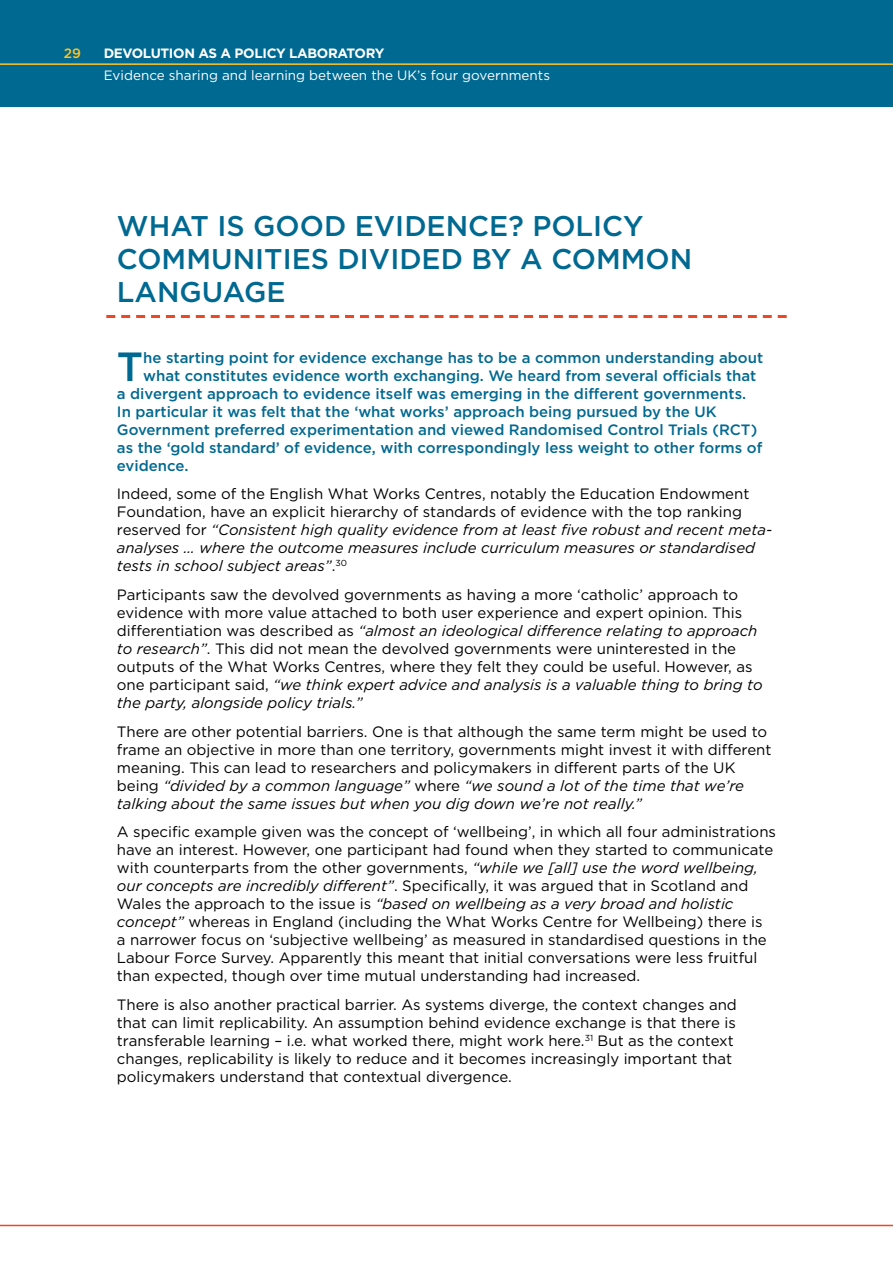
<style>
.page{position:relative;width:893px;height:1263px;background:#fff}
.page>*{position:absolute;margin:0;border:0;box-sizing:border-box;transform-origin:0 0}
.t1{font:500 40.65px "Gotham HTF";color:#006991}
.t2{font:500 28.5px/33px "Gotham HTF";color:#006991}
.t3{font:15px/18px "Gotham HTF";color:#000}
.t4{font:500 15px "Gotham HTF";color:#006991}
.t5{font:italic 15px/18px "Gotham HTF";color:#000}
.t6{font:13.5px "Gotham HTF";color:#fff}
.t7{font:700 13.5px "Gotham HTF";letter-spacing:-.025em;color:#fff}
.t8{font:500 13.5px "Gotham HTF";color:#ffc425}
.s1{font-style:normal}
.s2{font-style:italic}
</style>
<div class="page">
<div style="left:0;top:0;width:893px;height:106px;background:#006991"></div>
<hr style="left:0;top:1225px;width:893px;height:1px;background:#ef4623">
<hr style="left:0;top:63px;width:893px;height:2px;background:#ffc425">
<svg style="left:106px;top:315px;width:681px;height:3px"></svg>
<p class="t8" style="left:64px;top:46px;width:19px">29</p>
<p class="t7" style="left:104px;top:45px;width:282px">DEVOLUTION AS A POLICY LABORATORY</p>
<p class="t6" style="left:104px;top:68px;width:448px">Evidence sharing and learning between the UK’s four governments</p>
<h2 class="t2" style="left:117px;top:209px;width:577px">WHAT IS GOOD EVIDENCE? POLICY<br>COMMUNITIES DIVIDED BY A COMMON<br>LANGUAGE</h2>
<h1 class="t1" style="left:117px;top:343px;width:28px">T</h1>
<p class="t4" style="left:143px;top:349px;width:621px">he starting point for evidence exchange has to be a common understanding about</p>
<p class="t4" style="left:143px;top:367px;width:615px">what constitutes evidence worth exchanging. We heard from several officials that</p>
<p class="t4" style="left:117px;top:385px;width:631px">a divergent approach to evidence itself was emerging in the different governments.</p>
<p class="t4" style="left:117px;top:403px;width:601px">In particular it was felt that the ‘what works’ approach being pursued by the UK</p>
<p class="t4" style="left:117px;top:421px;width:642px">Government preferred experimentation and viewed Randomised Control Trials (RCT)</p>
<p class="t4" style="left:117px;top:439px;width:647px">as the ‘gold standard’ of evidence, with correspondingly less weight to other forms of</p>
<p class="t4" style="left:117px;top:457px;width:73px">evidence.</p>
<p class="t5" style="left:117px;top:485px;width:657px"><span class="s1">Indeed, some of the English What Works Centres, notably the Education Endowment Foundation, have an explicit hierarchy of standards of evidence with the top ranking reserved for</span> “Consistent high quality evidence from at least five robust and recent meta&shy;analyses … where the outcome measures include curriculum measures or standardised tests in school subject areas”<span class="s1">.</span><sup>30</sup></p>
<p class="t3" style="left:117px;top:585px;width:647px">Participants saw the devolved governments as having a more ‘catholic’ approach to evidence with more value attached to both user experience and expert opinion. This differentiation was described as <span class="s2">“almost an ideological difference relating to approach to research”</span>. This did not mean the devolved governments were uninterested in the outputs of the What Works Centres, where they felt they could be useful. However, as one participant said, <span class="s2">“we think expert advice and analysis is a valuable thing to bring to the party, alongside policy trials.”</span></p>
<p class="t3" style="left:117px;top:722px;width:656px">There are other potential barriers. One is that although the same term might be used to frame an objective in more than one territory, governments might invest it with different meaning. This can lead to researchers and policymakers in different parts of the UK being <span class="s2">“divided by a common language”</span> where <span class="s2">“we sound a lot of the time that we’re talking about the same issues but when you dig down we’re not really.”</span></p>
<p class="t3" style="left:117px;top:823px;width:661px">A specific example given was the concept of ‘wellbeing’, in which all four administrations have an interest. However, one participant had found when they started to communicate with counterparts from the other governments, <span class="s2">“while we [all] use the word wellbeing, our concepts are incredibly different”</span>. Specifically, it was argued that in Scotland and Wales the approach to the issue is <span class="s2">“based on wellbeing as a very broad and holistic concept”</span> whereas in England (including the What Works Centre for Wellbeing) there is<br>a narrower focus on ‘subjective wellbeing’ as measured in standardised questions in the Labour Force Survey. Apparently this meant that initial conversations were less fruitful than expected, though over time mutual understanding had increased.</p>
<p class="t3" style="left:117px;top:995px;width:621px">There is also another practical barrier. As systems diverge, the context changes and that can limit replicability. An assumption behind evidence exchange is that there is transferable learning – i.e. what worked there, might work here.<sup>31</sup> But as the context changes, replicability is likely to reduce and it becomes increasingly important that policymakers understand that contextual divergence.</p>
</div>
